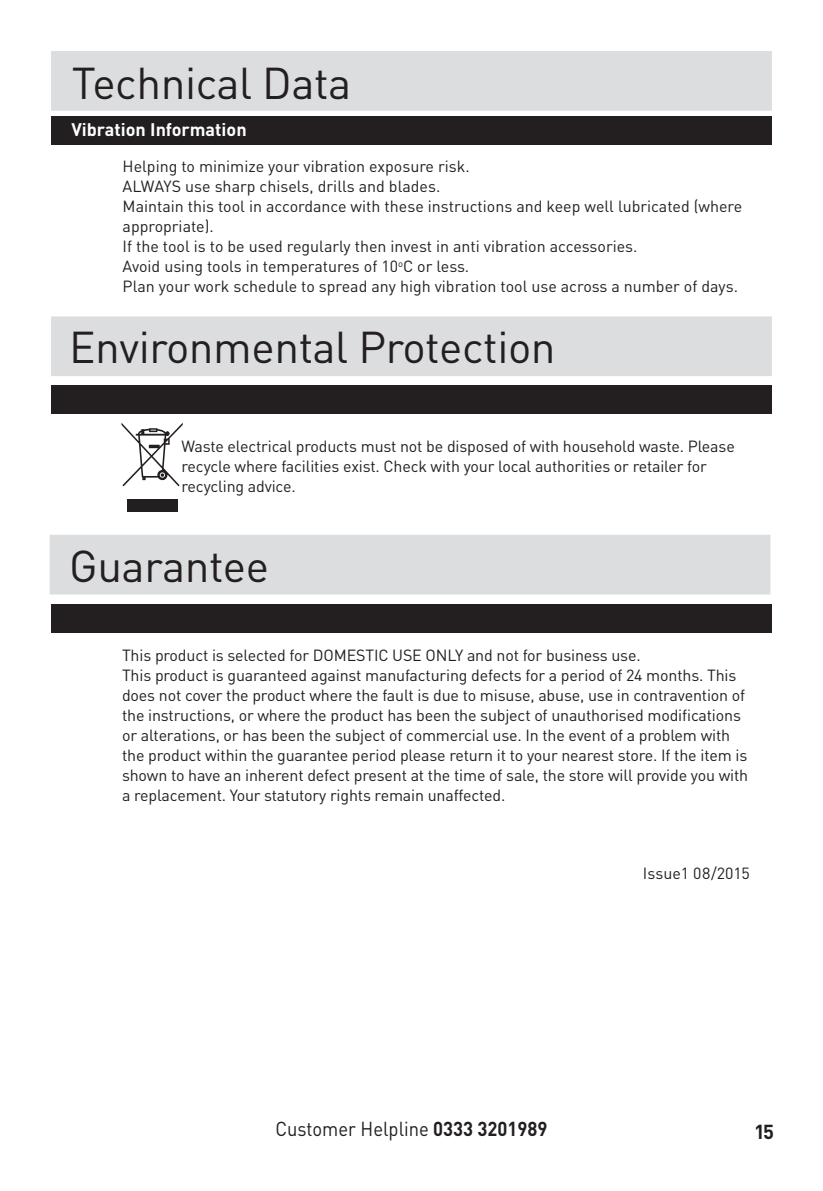
<style>
.page{position:relative;width:823px;height:1191px;background:#fff}
.page>*{position:absolute;margin:0;border:0;box-sizing:border-box;transform-origin:0 0}
.t1{font:44px "DIN";letter-spacing:-.01em;color:#231f20}
.t2{font:20px "DIN";color:#231f20;scale:.92 1}
.t3{font:700 20px "DIN";color:#231f20}
.t4{font:700 18px "DIN";color:#fff}
.t5{font:16px/20px "DIN";letter-spacing:-.01em;color:#231f20}
.s1{font-weight:700}
</style>
<div class="page">
<div style="left:51px;top:51px;width:720px;height:60px;background:#dcdddf"></div>
<div style="left:51px;top:116px;width:720px;height:29px;background:#231f20"></div>
<div style="left:50px;top:535px;width:720px;height:59px;background:#dcdddf"></div>
<div style="left:51px;top:316px;width:720px;height:60px;background:#dcdddf;border:2px solid #dcdddf"></div>
<div style="left:51px;top:604px;width:720px;height:28px;background:#231f20"></div>
<div style="left:51px;top:386px;width:720px;height:28px;background:#231f20"></div>
<svg style="left:121px;top:423px;width:62px;height:63px"></svg>
<div style="left:127px;top:499px;width:50px;height:13px;background:#231f20"></div>
<h1 class="t1" style="left:72px;top:55px;width:280px">Technical Data</h1>
<p class="t4" style="left:71px;top:118px;width:177px">Vibration Information</p>
<p class="t5" style="left:122px;top:156px;width:621px">Helping to minimize your vibration exposure risk.<br>ALWAYS use sharp chisels, drills and blades.<br>Maintain this tool in accordance with these instructions and keep well lubricated (where appropriate).<br>If the tool is to be used regularly then invest in anti vibration accessories.<br>Avoid using tools in temperatures of 10<sup>o</sup>C or less.<br>Plan your work schedule to spread any high vibration tool use across a number of days.</p>
<h1 class="t1" style="left:69px;top:320px;width:488px">Environmental Protection</h1>
<p class="t5" style="left:181px;top:436px;width:554px">Waste electrical products must not be disposed of with household waste. Please recycle where facilities exist. Check with your local authorities or retailer for recycling advice.</p>
<h1 class="t1" style="left:69px;top:539px;width:201px">Guarantee</h1>
<p class="t5" style="left:122px;top:644px;width:627px">This product is selected for DOMESTIC USE ONLY and not for business use.<br>This product is guaranteed against manufacturing defects for a period of 24 months. This does not cover the product where the fault is due to misuse, abuse, use in contravention of the instructions, or where the product has been the subject of unauthorised modifications or alterations, or has been the subject of commercial use. In the event of a problem with the product within the guarantee period please return it to your nearest store. If the item is shown to have an inherent defect present at the time of sale, the store will provide you with a replacement. Your statutory rights remain unaffected.</p>
<p class="t5" style="left:642px;top:862px;width:108px">Issue1 08/2015</p>
<p class="t2" style="left:275px;top:1116px;width:297px">Customer Helpline <span class="s1">0333 3201989</span></p>
<p class="t3" style="left:753px;top:1118px;width:22px">15</p>
</div>
